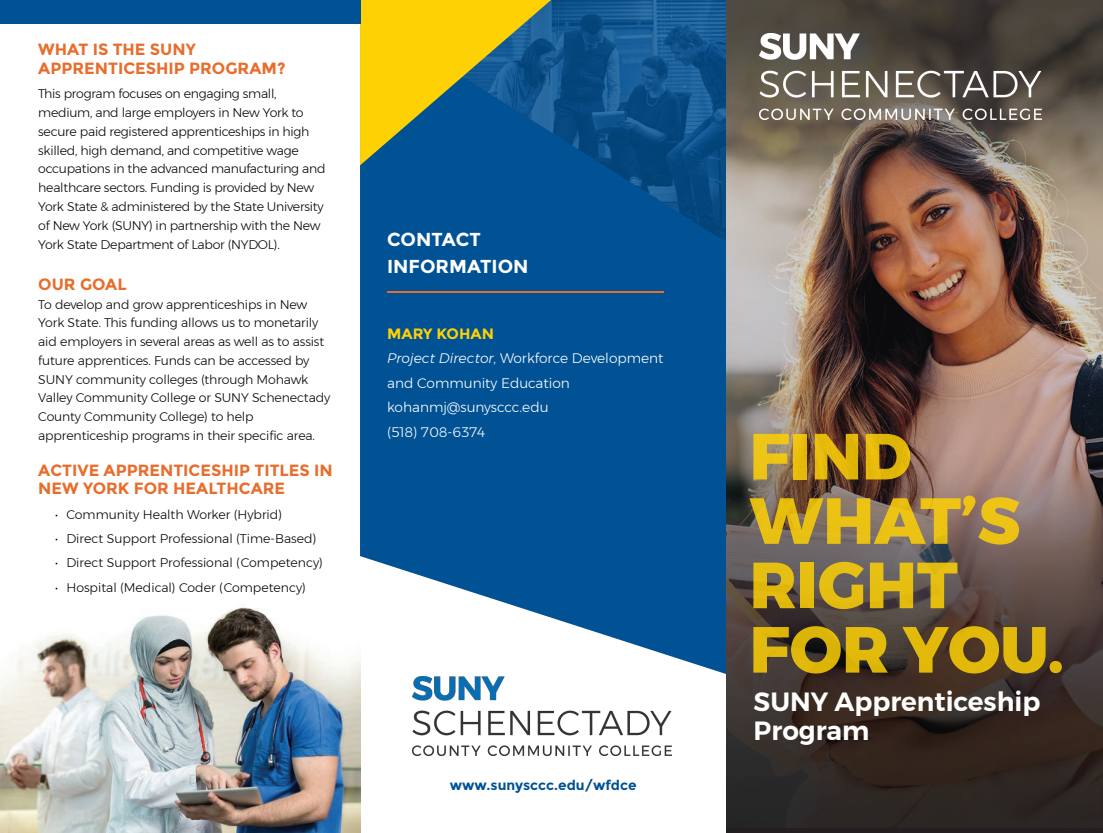
<style>
.page{position:relative;width:1103px;height:833px;background:#fff}
.page>*{position:absolute;margin:0;border:0;box-sizing:border-box;transform-origin:0 0}
.t1{font:800 65px/64.4px "Montserrat";color:#fed105}
.t2{font:600 26.25px/28.8px "Montserrat";color:#fff}
.t3{font:700 18.75px "Montserrat";color:#fff}
.Headings{font:700 16.25px/18.8px "Montserrat";color:#e86d2c}
.t4{font:700 15px "Montserrat";color:#fed105}
.t5{font:300 13.75px "Montserrat";color:#fff}
.t6{font:700 13.75px "Montserrat";color:#005294}
.body_text{font:300 12.5px/18.8px "Montserrat";letter-spacing:-.02em;color:#040503}
.body_text-2{font:300 12.5px "Montserrat";color:#040503}
.s1{font-style:italic}
</style>
<div class="page">
<img style="left:0;top:607px;width:360px;height:225px">
<svg style="left:360px;top:242px;width:366px;height:432px;background:#2369a2"></svg>
<img style="left:412px;top:676px;width:259px;height:79px">
<hr style="left:387px;top:291px;width:276px;height:2px;background:#e86d2c">
<svg style="left:341px;top:23px;width:45px;height:219px"></svg>
<img style="left:386px;top:0;width:340px;height:242px">
<svg style="left:360px;top:0;width:191px;height:165px;background:#83934c"></svg>
<img style="left:726px;top:0;width:376px;height:827px">
<img style="left:759px;top:34px;width:282px;height:86px">
<div style="left:0;top:0;width:360px;height:23px;background:#005294"></div>
<p class="Headings" style="left:38px;top:40px;width:249px">WHAT IS THE SUNY<br>APPRENTICESHIP PROGRAM?</p>
<p class="body_text" style="left:38px;top:84px;width:289px">This program focuses on engaging small, medium, and large employers in New York to secure paid registered apprenticeships in high skilled, high demand, and competitive wage occupations in the advanced manufacturing and healthcare sectors. Funding is provided by New York State &amp; administered by the State University of New York (SUNY) in partnership with the New York State Department of Labor (NYDOL).</p>
<p class="Headings" style="left:38px;top:275px;width:90px">OUR GOAL</p>
<p class="body_text" style="left:38px;top:294px;width:293px">To develop and grow apprenticeships in New York State. This funding allows us to monetarily aid employers in several areas as well as to assist future apprentices. Funds can be accessed by SUNY community colleges (through Mohawk Valley Community College or SUNY Schenectady County Community College) to help apprenticeship programs in their specific area.</p>
<p class="Headings" style="left:38px;top:460px;width:296px">ACTIVE APPRENTICESHIP TITLES IN<br>NEW YORK FOR HEALTHCARE</p>
<p class="body_text-2" style="left:55px;top:505px;width:228px">• Community Health Worker (Hybrid)</p>
<p class="body_text-2" style="left:55px;top:529px;width:263px">• Direct Support Professional (Time-Based)</p>
<p class="body_text-2" style="left:55px;top:553px;width:269px">• Direct Support Professional (Competency)</p>
<p class="body_text-2" style="left:55px;top:578px;width:252px">• Hospital (Medical) Coder (Competency)</p>
<p class="t3" style="left:387px;top:229px;width:95px">CONTACT</p>
<p class="t3" style="left:387px;top:255px;width:143px">INFORMATION</p>
<p class="t4" style="left:387px;top:325px;width:108px">MARY KOHAN</p>
<p class="t5" style="left:387px;top:348px;width:278px"><span class="s1">Project Director</span>, Workforce Development</p>
<p class="t5" style="left:387px;top:372px;width:184px">and Community Education</p>
<p class="t5" style="left:387px;top:397px;width:163px">kohanmj@sunysccc.edu</p>
<p class="t5" style="left:387px;top:421px;width:99px">(518) 708-6374</p>
<p class="t6" style="left:450px;top:776px;width:188px">www.sunysccc.edu/wfdce</p>
<h1 class="t1" style="left:749px;top:424px;width:316px">FIND<br>WHAT’S<br>RIGHT<br>FOR YOU.</h1>
<p class="t2" style="left:753px;top:687px;width:288px">SUNY Apprenticeship<br>Program</p>
</div>
